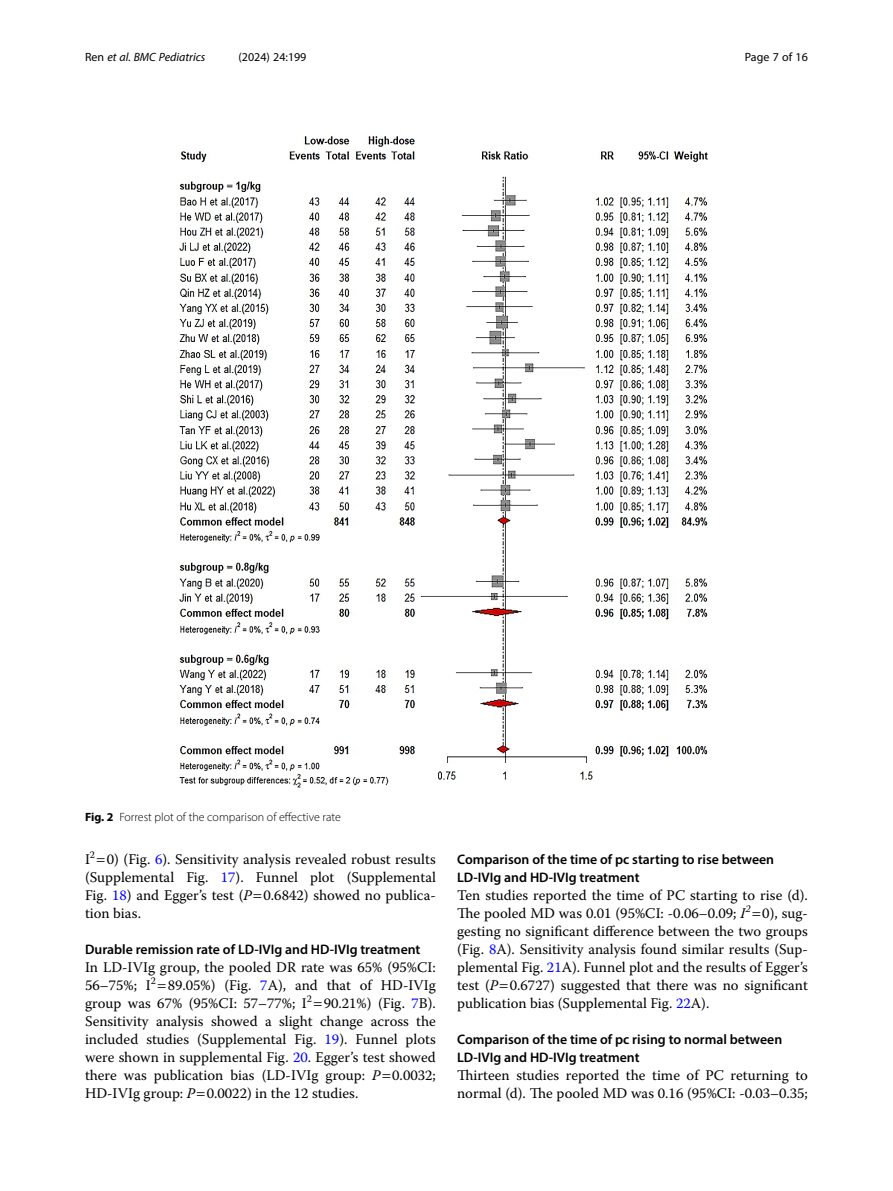
<style>
.page{position:relative;width:893px;height:1191px;background:#fff}
.page>*{position:absolute;margin:0;border:0;box-sizing:border-box;transform-origin:0 0}
.Body_Text{font:14.7px/18px "Warnock Pro";color:#000;text-align:justify}
.Head_2{font:600 13.8px/18px "Myriad Pro";color:#000}
.Figure_Caption{font:300 12px "Myriad Pro";color:#000}
.t1{font:italic 12px "Myriad Pro";color:#000}
.t2{font:12px "Myriad Pro";color:#000}
.s1{font-style:normal}
.s2{font-weight:700}
.s3{color:#00f}
.s4{font-style:italic}
</style>
<div class="page">
<img style="left:179px;top:136px;width:530px;height:652px">
<p class="t1" style="left:85px;top:50px;width:122px"><span class="s1">Ren</span> et al. BMC Pediatrics</p>
<p class="t2" style="left:238px;top:50px;width:70px">(2024) 24:199</p>
<p class="t2" style="left:745px;top:50px;width:65px">Page 7 of 16</p>
<p class="Figure_Caption" style="left:85px;top:810px;width:257px"><span class="s2">Fig. 2</span> Forrest plot of the comparison of effective rate</p>
<p class="Body_Text" style="left:85px;top:850px;width:352px">I<sup>2</sup> 0) (Fig. <span class="s3">6</span>). Sensitivity analysis revealed robust results (Supplemental Fig. <span class="s3">17</span>). Funnel plot (Supplemental Fig. <span class="s3">18</span>) and Egger’s test (<span class="s4">P</span> 0.6842) showed no publica&shy;tion bias.</p>
<p class="Head_2" style="left:85px;top:940px;width:337px">Durable remission rate of LD-IVIg and HD-IVIg treatment</p>
<p class="Body_Text" style="left:85px;top:958px;width:352px">In LD-IVIg group, the pooled DR rate was 65% (95%CI:<br>56–75%; I<sup>2</sup> 89.05%) (Fig. <span class="s3">7</span>A), and that of HD-IVIg group was 67% (95%CI: 57–77%; I<sup>2</sup> 90.21%) (Fig. <span class="s3">7</span>B).<br>Sensitivity analysis showed a slight change across the included studies (Supplemental Fig. <span class="s3">19</span>). Funnel plots were shown in supplemental Fig. <span class="s3">20</span>. Egger’s test showed there was publication bias (LD-IVIg group: <span class="s4">P</span> 0.0032; HD-IVIg group: <span class="s4">P</span> 0.0022) in the 12 studies.</p>
<p class="Head_2" style="left:457px;top:850px;width:319px">Comparison of the time of pc starting to rise between<br>LD-IVIg and HD-IVIg treatment</p>
<p class="Body_Text" style="left:457px;top:886px;width:352px">Ten studies reported the time of PC starting to rise (d).<br>The pooled MD was 0.01 (95%CI: -0.06–0.09; <span class="s4">I</span><sup>2</sup> 0), sug&shy;gesting no significant difference between the two groups (Fig. <span class="s3">8</span>A). Sensitivity analysis found similar results (Sup&shy;plemental Fig. <span class="s3">21</span>A). Funnel plot and the results of Egger’s test (<span class="s4">P</span> 0.6727) suggested that there was no significant publication bias (Supplemental Fig. <span class="s3">22</span>A).</p>
<p class="Head_2" style="left:457px;top:1030px;width:327px">Comparison of the time of pc rising to normal between<br>LD-IVIg and HD-IVIg treatment</p>
<p class="Body_Text" style="left:457px;top:1066px;width:352px">Thirteen studies reported the time of PC returning to normal (d). The pooled MD was 0.16 (95%CI: -0.03–0.35;</p>
</div>
